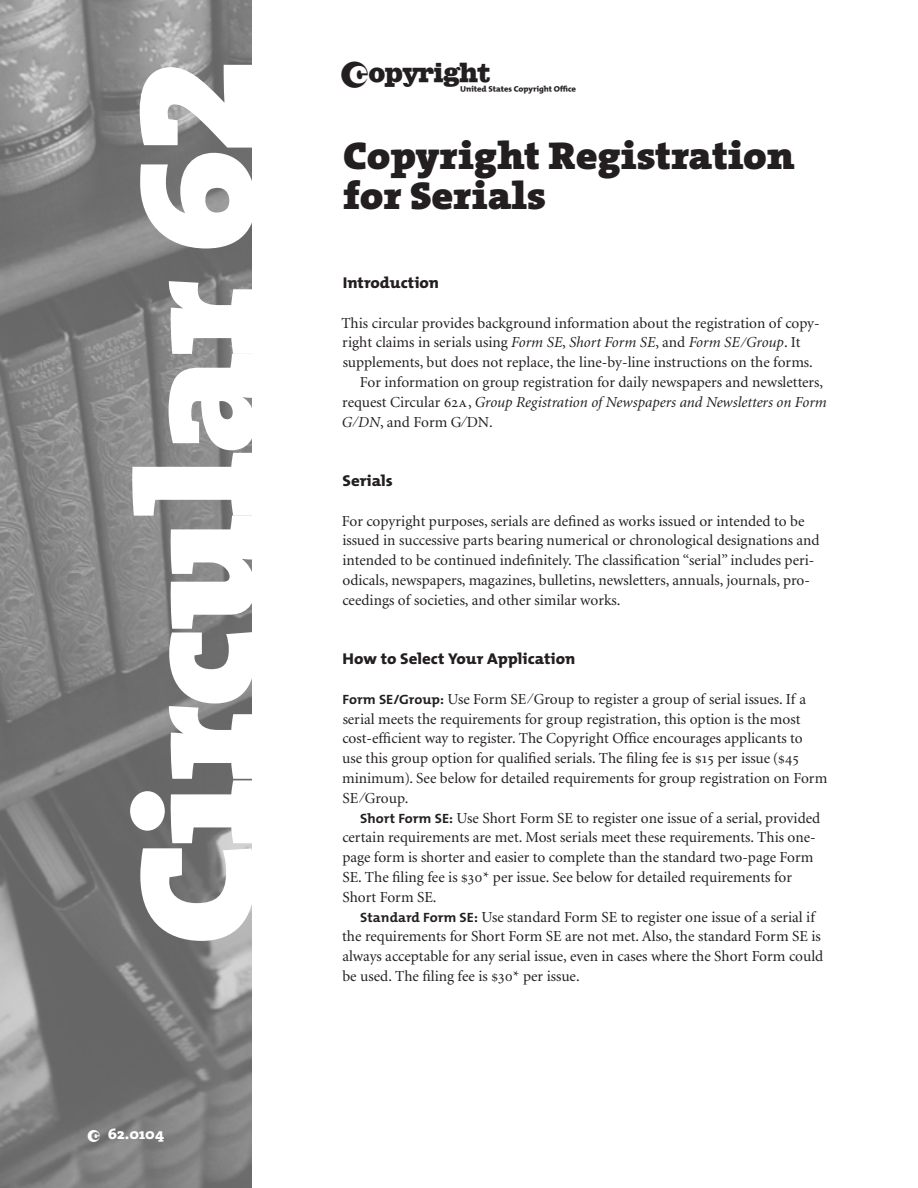
<style>
.page{position:relative;width:918px;height:1188px;background:#fff}
.page>*{position:absolute;margin:0;border:0;box-sizing:border-box;transform-origin:0 0}
.t1{font:900 165px "The Serif";letter-spacing:-.025em;color:#fff;scale:1.1 1}
.A_-_Head{font:900 39px/39.6px "The Serif";letter-spacing:-.005em;color:#231f20;scale:1.08 1}
.t2{font:33px "Copyright Logo";color:#231f20}
.B_-_Head{font:800 15.75px "The Mix";color:#231f20;scale:1.08 1}
.Body___1st{font:15.3px/19.8px "Minion C";color:#231f20}
.Body___Main{font:15.3px/19.8px "Minion C";color:#231f20}
.t3{font:800 15px "The Serif";color:#fff;scale:1.07 1}
.s1{font-family:"The Serif Black Caps";font-weight:400}
.s2{font-family:"Copyright Logo";font-weight:400}
.s3{font-style:italic}
.s4{font-family:"Minion Regular SC"}
.s5{font-family:"The Mix";font-weight:700;font-size:13.5px}
</style>
<div class="page">
<img style="left:0;top:0;width:252px;height:1188px">
<p class="t1" style="left:57px;top:946px;width:807px;rotate:-90deg">Circular <span class="s1">62</span></p>
<p class="t3" style="left:88px;top:1122px;width:73px"><span class="s2">2</span> 62.0104</p>
<p class="t2" style="left:342px;top:59px;width:236px">w</p>
<p class="A_-_Head" style="left:343px;top:135px;width:420px">Copyright Registration for Serials</p>
<p class="B_-_Head" style="left:343px;top:269px;width:91px">Introduction</p>
<p class="Body___1st" style="left:341px;top:313px;width:480px">This circular provides background information about the registration of copy&shy;right claims in serials using <span class="s3">Form SE</span>, <span class="s3">Short Form SE</span>, and <span class="s3">Form SE/Group</span>. It supplements, but does not replace, the line-by-line instructions on the forms.</p>
<p class="Body___Main" style="left:342px;top:373px;width:487px;text-indent:18px">For information on group registration for daily newspapers and newsletters, request Circular 62<span class="s4">a</span>, <span class="s3">Group Registration of Newspapers and Newsletters on Form<br>G/DN</span>, and Form G/DN.</p>
<p class="B_-_Head" style="left:343px;top:467px;width:48px">Serials</p>
<p class="Body___1st" style="left:342px;top:511px;width:479px">For copyright purposes, serials are defined as works issued or intended to be issued in successive parts bearing numerical or chronological designations and intended to be continued indefinitely. The classification “serial” includes peri&shy;odicals, newspapers, magazines, bulletins, newsletters, annuals, journals, pro&shy;ceedings of societies, and other similar works.</p>
<p class="B_-_Head" style="left:343px;top:646px;width:217px">How to Select Your Application</p>
<p class="Body___1st" style="left:342px;top:690px;width:487px"><span class="s5">Form SE/Group:</span> Use Form SE/Group to register a group of serial issues. If a serial meets the requirements for group registration, this option is the most cost-efficient way to register. The Copyright Office encourages applicants to<br>use this group option for qualified serials. The filing fee is $15 per issue ($45 minimum). See below for detailed requirements for group registration on Form SE/Group.</p>
<p class="Body___Main" style="left:342px;top:808px;width:479px;text-indent:18px"><span class="s5">Short Form SE:</span> Use Short Form SE to register one issue of a serial, provided certain requirements are met. Most serials meet these requirements. This one&shy;page form is shorter and easier to complete than the standard two-page Form SE. The filing fee is $30* per issue. See below for detailed requirements for Short Form SE.</p>
<p class="Body___Main" style="left:342px;top:907px;width:483px;text-indent:18px"><span class="s5">Standard Form SE:</span> Use standard Form SE to register one issue of a serial if the requirements for Short Form SE are not met. Also, the standard Form SE is always acceptable for any serial issue, even in cases where the Short Form could be used. The filing fee is $30* per issue.</p>
</div>
